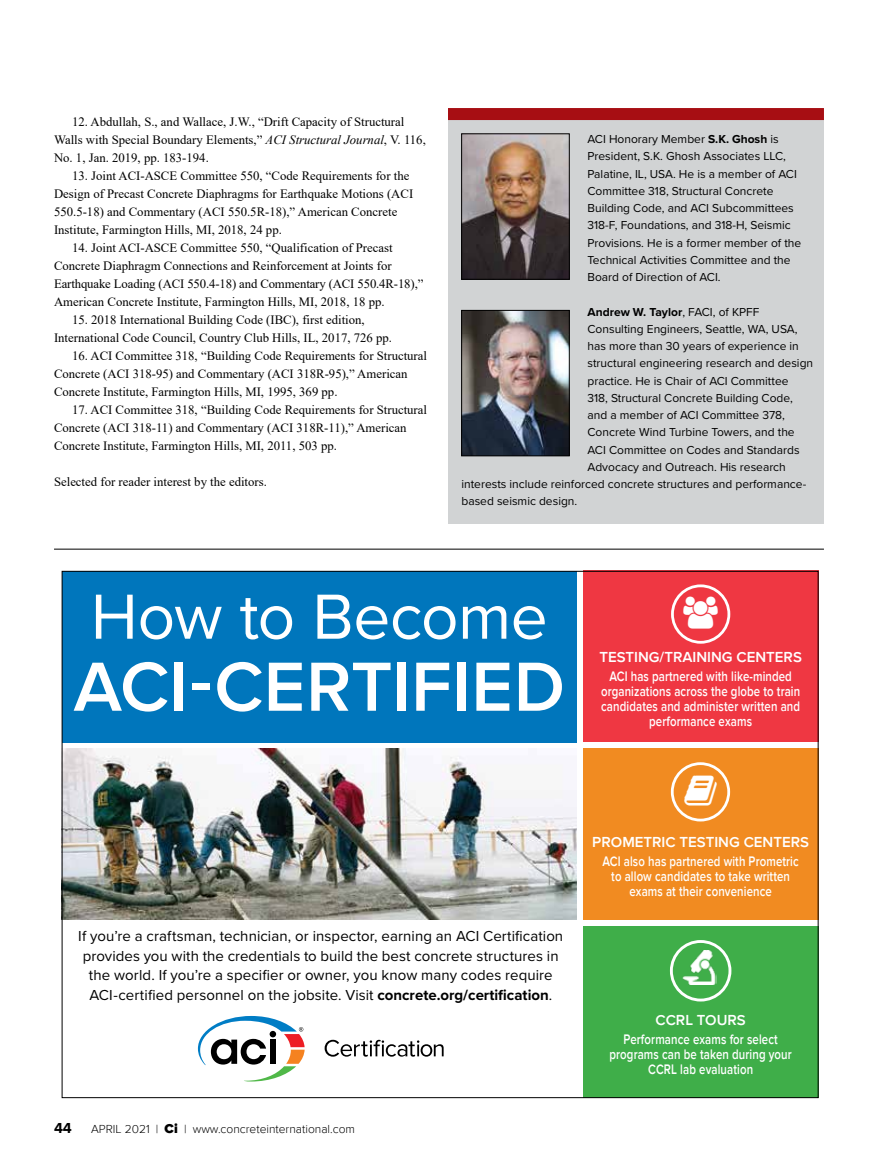
<style>
.page{position:relative;width:878px;height:1175px;background:#fff}
.page>*{position:absolute;margin:0;border:0;box-sizing:border-box;transform-origin:0 0}
.t1{font:600 72px "Proxima Nova";letter-spacing:.005em;color:#fff}
.t2{font:66px "Proxima Nova";letter-spacing:-.01em;color:#fff}
.t3{font:15px/19.5px "Proxima Nova";letter-spacing:.005em;color:#000;text-align:center}
.t4{font:600 15px "Proxima Nova";color:#fff}
.t5{font:700 15px "Proxima Nova";color:#000}
.t6{font:600 14.25px/15px "Proxima Nova";letter-spacing:.01em;color:#fff;text-align:center;scale:.8 1}
.t7{font:12.75px/18px "Times New Roman";color:#000}
.t8{font:12px/17.2px "Proxima Nova";color:#000}
.t9{font:300 12px "Proxima Nova";color:#000}
.t10{font:700 12px "Proxima Nova";color:#000}
.s1{font-style:italic}
.s2{font-weight:700}
.s3{font-weight:400}
.s4{font-weight:900;font-size:13.5px}
</style>
<div class="page">
<div style="left:448px;top:119px;width:376px;height:404px;background:#d1d3d4"></div>
<div style="left:448px;top:108px;width:376px;height:12px;background:#a70e13"></div>
<img style="left:463px;top:312px;width:104px;height:142px">
<div style="left:461px;top:310px;width:108px;height:146px;border:1px solid #000"></div>
<img style="left:463px;top:136px;width:104px;height:141px">
<div style="left:461px;top:134px;width:108px;height:145px;border:1px solid #000"></div>
<hr style="left:54px;top:549px;width:770px;height:1px;background:#000">
<div style="left:583px;top:571px;width:235px;height:171px;background:#ef3742"></div>
<div style="left:583px;top:748px;width:235px;height:171px;background:#f18b21"></div>
<div style="left:583px;top:926px;width:235px;height:171px;background:#3fae49"></div>
<div style="left:671px;top:584px;width:59px;height:59px;border:3px solid #fff;border-radius:50%"></div>
<div style="left:670px;top:762px;width:60px;height:59px;border:3px solid #fff;border-radius:50%"></div>
<div style="left:670px;top:940px;width:61px;height:61px;border:3px solid #fff;border-radius:50%"></div>
<img style="left:681px;top:950px;width:35px;height:34px">
<img style="left:64px;top:749px;width:512px;height:171px">
<div style="left:62px;top:571px;width:514px;height:171px;background:#0076bc"></div>
<svg style="left:324px;top:1039px;width:119px;height:17px"></svg>
<svg style="left:198px;top:1016px;width:106px;height:65px"></svg>
<p class="t7" style="left:54px;top:112px;width:373px;text-indent:18px">12. Abdullah, S., and Wallace, J.W., “Drift Capacity of Structural<br>Walls with Special Boundary Elements,” <span class="s1">ACI Structural Journal</span>, V. 116,<br>No. 1, Jan. 2019, pp. 183-194.</p>
<p class="t7" style="left:54px;top:166px;width:361px;text-indent:18px">13. Joint ACI-ASCE Committee 550, “Code Requirements for the Design of Precast Concrete Diaphragms for Earthquake Motions (ACI 550.5-18) and Commentary (ACI 550.5R-18),” American Concrete Institute, Farmington Hills, MI, 2018, 24 pp.</p>
<p class="t7" style="left:54px;top:238px;width:371px;text-indent:18px">14. Joint ACI-ASCE Committee 550, “Qualification of Precast Concrete Diaphragm Connections and Reinforcement at Joints for Earthquake Loading (ACI 550.4-18) and Commentary (ACI 550.4R-18),” American Concrete Institute, Farmington Hills, MI, 2018, 18 pp.</p>
<p class="t7" style="left:54px;top:310px;width:339px;text-indent:18px">15. 2018 International Building Code (IBC), first edition,<br>International Code Council, Country Club Hills, IL, 2017, 726 pp.</p>
<p class="t7" style="left:54px;top:346px;width:374px;text-indent:18px">16. ACI Committee 318, “Building Code Requirements for Structural<br>Concrete (ACI 318-95) and Commentary (ACI 318R-95),” American<br>Concrete Institute, Farmington Hills, MI, 1995, 369 pp.</p>
<p class="t7" style="left:54px;top:400px;width:374px;text-indent:18px">17. ACI Committee 318, “Building Code Requirements for Structural<br>Concrete (ACI 318-11) and Commentary (ACI 318R-11),” American<br>Concrete Institute, Farmington Hills, MI, 2011, 503 pp.</p>
<p class="t7" style="left:54px;top:472px;width:214px">Selected for reader interest by the editors.</p>
<p class="t8" style="left:587px;top:130px;width:215px">ACI Honorary Member <span class="s2">S.K. Ghosh</span> is President, S.K. Ghosh Associates LLC, Palatine, IL, USA. He is a member of ACI Committee 318, Structural Concrete Building Code, and ACI Subcommittees 318-F, Foundations, and 318-H, Seismic Provisions. He is a former member of the Technical Activities Committee and the Board of Direction of ACI.</p>
<p class="t10" style="left:587px;top:303px;width:173px">Andrew W. Taylor<span class="s3">, FACI, of KPFF</span></p>
<p class="t8" style="left:587px;top:320px;width:211px">Consulting Engineers, Seattle, WA, USA,</p>
<p class="t8" style="left:587px;top:337px;width:213px">has more than 30 years of experience in</p>
<p class="t8" style="left:587px;top:354px;width:227px">structural engineering research and design</p>
<p class="t8" style="left:587px;top:371px;width:202px">practice. He is Chair of ACI Committee</p>
<p class="t8" style="left:587px;top:389px;width:207px">318, Structural Concrete Building Code,</p>
<p class="t8" style="left:587px;top:406px;width:199px">and a member of ACI Committee 378,</p>
<p class="t8" style="left:587px;top:423px;width:209px">Concrete Wind Turbine Towers, and the</p>
<p class="t8" style="left:587px;top:440px;width:214px">ACI Committee on Codes and Standards</p>
<p class="t8" style="left:587px;top:458px;width:200px">Advocacy and Outreach. His research</p>
<p class="t8" style="left:461px;top:475px;width:346px">interests include reinforced concrete structures and performance-</p>
<p class="t8" style="left:461px;top:492px;width:117px">based seismic design.</p>
<h2 class="t2" style="left:91px;top:567px;width:458px">How to Become</h2>
<h1 class="t1" style="left:74px;top:645px;width:493px">ACI-CERTIFIED</h1>
<p class="t4" style="left:599px;top:649px;width:204px">TESTING/TRAINING CENTERS</p>
<p class="t6" style="left:601px;top:668px;width:250px">ACI has partnered with like-minded organizations across the globe to train candidates and administer written and performance exams</p>
<p class="t3" style="left:78px;top:926px;width:486px">If you’re a craftsman, technician, or inspector, earning an ACI Certification provides you with the credentials to build the best concrete structures in the world. If you’re a specifier or owner, you know many codes require ACI-certified personnel on the jobsite. Visit <span class="s2">concrete.org/certification</span>.</p>
<p class="t5" style="left:54px;top:1116px;width:19px">44</p>
<p class="t9" style="left:91px;top:1121px;width:265px">APRIL 2021 | <span class="s4">Ci</span> | www.concreteinternational.com</p>
<p class="t4" style="left:592px;top:833px;width:218px">PROMETRIC TESTING CENTERS</p>
<p class="t6" style="left:602px;top:854px;width:247px">ACI also has partnered with Prometric to allow candidates to take written exams at their convenience</p>
<p class="t4" style="left:655px;top:1011px;width:92px">CCRL TOURS</p>
<p class="t6" style="left:609px;top:1032px;width:229px">Performance exams for select programs can be taken during your<br>CCRL lab evaluation</p>
</div>
